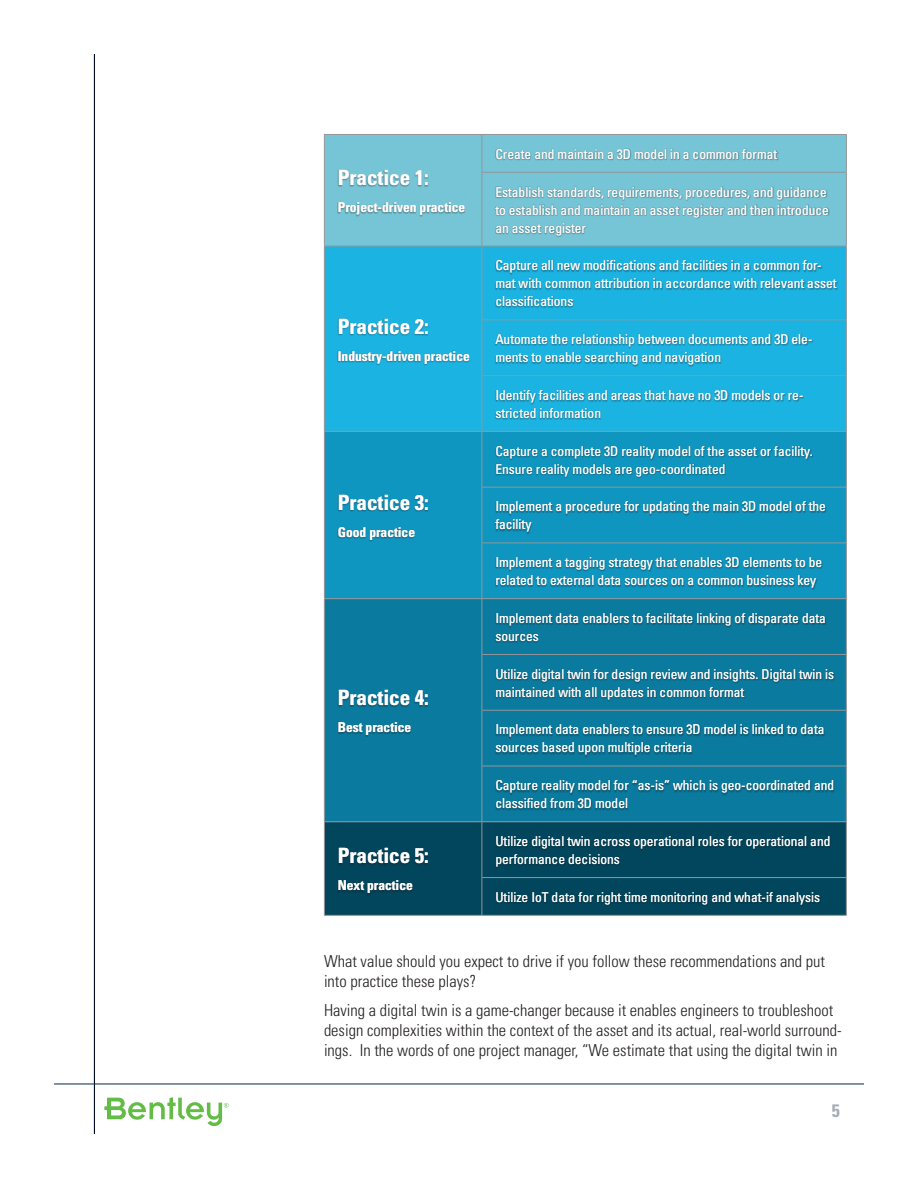
<style>
.page{position:relative;width:918px;height:1188px;background:#fff}
.page>*{position:absolute;margin:0;border:0;box-sizing:border-box;transform-origin:0 0}
.Body_Copy{font:700 condensed 21px "Univers";color:#fff}
.t1{font:700 condensed 18px "Univers";color:#a3adb5}
.Body_Copy-2{font:300 condensed 16.5px/19.8px "Univers";color:#231f20}
.Body_Copy-3{font:condensed 13.5px/18px "Univers";color:#fff}
.Body_Copy-4{font:700 condensed 13.5px "Univers";color:#fff}
</style>
<div class="page">
<hr style="left:94px;top:54px;width:1px;height:1080px;background:#000925">
<hr style="left:54px;top:1084px;width:810px;height:1px;background:#002b45">
<svg style="left:104px;top:1097px;width:125px;height:29px"></svg>
<div style="left:325px;top:135px;width:521px;height:111px;background:#76c5d6"></div>
<div style="left:325px;top:247px;width:521px;height:184px;background:#1bb3e1"></div>
<div style="left:325px;top:432px;width:521px;height:166px;background:#0e96c0"></div>
<div style="left:325px;top:599px;width:521px;height:222px;background:#0a7b9f"></div>
<svg style="left:325px;top:822px;width:521px;height:93px;background:#03475e"></svg>
<hr style="left:324px;top:134px;width:158px;height:1px;background:#949698">
<hr style="left:324px;top:135px;width:1px;height:37px;background:#949698">
<hr style="left:482px;top:134px;width:365px;height:1px;background:#949698">
<hr style="left:482px;top:135px;width:1px;height:37px;background:#949698">
<hr style="left:846px;top:135px;width:1px;height:37px;background:#949698">
<hr style="left:324px;top:172px;width:1px;height:74px;background:#949698">
<hr style="left:482px;top:172px;width:365px;height:1px;background:#949698">
<hr style="left:846px;top:173px;width:1px;height:73px;background:#949698">
<hr style="left:324px;top:246px;width:158px;height:1px;background:#949698">
<hr style="left:324px;top:246px;width:1px;height:74px;background:#949698">
<hr style="left:482px;top:246px;width:365px;height:1px;background:#949698">
<hr style="left:846px;top:246px;width:1px;height:73px;background:#949698">
<hr style="left:324px;top:320px;width:1px;height:56px;background:#949698">
<hr style="left:482px;top:319px;width:365px;height:1px;background:#949698">
<hr style="left:846px;top:320px;width:1px;height:55px;background:#949698">
<hr style="left:324px;top:376px;width:1px;height:55px;background:#949698">
<hr style="left:482px;top:375px;width:365px;height:1px;background:#949698">
<hr style="left:846px;top:376px;width:1px;height:55px;background:#949698">
<hr style="left:324px;top:431px;width:158px;height:1px;background:#949698">
<hr style="left:324px;top:432px;width:1px;height:55px;background:#949698">
<hr style="left:482px;top:431px;width:365px;height:1px;background:#949698">
<hr style="left:846px;top:432px;width:1px;height:55px;background:#949698">
<hr style="left:324px;top:487px;width:1px;height:56px;background:#949698">
<hr style="left:482px;top:487px;width:365px;height:1px;background:#949698">
<hr style="left:846px;top:488px;width:1px;height:55px;background:#949698">
<hr style="left:324px;top:543px;width:1px;height:55px;background:#949698">
<hr style="left:482px;top:543px;width:365px;height:1px;background:#949698">
<hr style="left:846px;top:543px;width:1px;height:55px;background:#949698">
<hr style="left:324px;top:598px;width:158px;height:1px;background:#949698">
<hr style="left:324px;top:599px;width:1px;height:55px;background:#949698">
<hr style="left:482px;top:598px;width:365px;height:1px;background:#949698">
<hr style="left:846px;top:599px;width:1px;height:55px;background:#949698">
<hr style="left:324px;top:654px;width:1px;height:56px;background:#949698">
<hr style="left:482px;top:654px;width:365px;height:1px;background:#949698">
<hr style="left:846px;top:655px;width:1px;height:55px;background:#949698">
<hr style="left:324px;top:710px;width:1px;height:56px;background:#949698">
<hr style="left:482px;top:710px;width:365px;height:1px;background:#949698">
<hr style="left:846px;top:711px;width:1px;height:55px;background:#949698">
<hr style="left:324px;top:766px;width:1px;height:55px;background:#949698">
<hr style="left:482px;top:766px;width:365px;height:1px;background:#949698">
<hr style="left:846px;top:766px;width:1px;height:55px;background:#949698">
<hr style="left:324px;top:821px;width:158px;height:1px;background:#949698">
<hr style="left:324px;top:822px;width:1px;height:56px;background:#949698">
<hr style="left:482px;top:821px;width:365px;height:1px;background:#949698">
<hr style="left:846px;top:822px;width:1px;height:55px;background:#949698">
<hr style="left:324px;top:878px;width:1px;height:37px;background:#949698">
<hr style="left:482px;top:877px;width:365px;height:1px;background:#949698">
<hr style="left:482px;top:878px;width:1px;height:37px;background:#949698">
<hr style="left:846px;top:878px;width:1px;height:37px;background:#949698">
<hr style="left:324px;top:915px;width:158px;height:1px;background:#949698">
<hr style="left:482px;top:915px;width:365px;height:1px;background:#949698">
<div style="left:337px;top:149px;width:501px;height:758px;background:#231f20;opacity:.3"></div>
<p class="Body_Copy" style="left:338px;top:165px;width:92px">Practice 1:</p>
<p class="Body_Copy-4" style="left:338px;top:199px;width:129px">Project-driven practice</p>
<p class="Body_Copy" style="left:338px;top:313px;width:92px">Practice 2:</p>
<p class="Body_Copy-4" style="left:338px;top:347px;width:133px">Industry-driven practice</p>
<p class="Body_Copy" style="left:338px;top:490px;width:92px">Practice 3:</p>
<p class="Body_Copy-4" style="left:338px;top:524px;width:79px">Good practice</p>
<p class="Body_Copy" style="left:338px;top:685px;width:92px">Practice 4:</p>
<p class="Body_Copy-4" style="left:338px;top:719px;width:75px">Best practice</p>
<p class="Body_Copy" style="left:338px;top:843px;width:92px">Practice 5:</p>
<p class="Body_Copy-4" style="left:338px;top:877px;width:77px">Next practice</p>
<p class="Body_Copy-3" style="left:495px;top:145px;width:283px">Create and maintain a 3D model in a common format</p>
<p class="Body_Copy-3" style="left:495px;top:183px;width:335px">Establish standards, requirements, procedures, and guidance to establish and maintain an asset register and then introduce an asset register</p>
<p class="Body_Copy-3" style="left:495px;top:256px;width:343px">Capture all new modifications and facilities in a common for&shy;mat with common attribution in accordance with relevant asset classifications</p>
<p class="Body_Copy-3" style="left:495px;top:330px;width:319px">Automate the relationship between documents and 3D ele&shy;ments to enable searching and navigation</p>
<p class="Body_Copy-3" style="left:495px;top:386px;width:310px">Identify facilities and areas that have no 3D models or re&shy;stricted information</p>
<p class="Body_Copy-3" style="left:495px;top:442px;width:319px">Capture a complete 3D reality model of the asset or facility.<br>Ensure reality models are geo-coordinated</p>
<p class="Body_Copy-3" style="left:495px;top:497px;width:332px">Implement a procedure for updating the main 3D model of the facility</p>
<p class="Body_Copy-3" style="left:495px;top:553px;width:328px">Implement a tagging strategy that enables 3D elements to be related to external data sources on a common business key</p>
<p class="Body_Copy-3" style="left:495px;top:609px;width:332px">Implement data enablers to facilitate linking of disparate data sources</p>
<p class="Body_Copy-3" style="left:495px;top:665px;width:340px">Utilize digital twin for design review and insights. Digital twin is maintained with all updates in common format</p>
<p class="Body_Copy-3" style="left:495px;top:721px;width:331px">Implement data enablers to ensure 3D model is linked to data sources based upon multiple criteria</p>
<p class="Body_Copy-3" style="left:495px;top:776px;width:340px">Capture reality model for “as-is” which is geo-coordinated and classified from 3D model</p>
<p class="Body_Copy-3" style="left:495px;top:832px;width:337px">Utilize digital twin across operational roles for operational and performance decisions</p>
<p class="Body_Copy-3" style="left:495px;top:888px;width:326px">Utilize IoT data for right time monitoring and what-if analysis</p>
<p class="Body_Copy-2" style="left:324px;top:952px;width:503px">What value should you expect to drive if you follow these recommendations and put into practice these plays?</p>
<p class="Body_Copy-2" style="left:324px;top:1000px;width:519px">Having a digital twin is a game-changer because it enables engineers to troubleshoot design complexities within the context of the asset and its actual, real-world surround&shy;ings. In the words of one project manager, “We estimate that using the digital twin in</p>
<h2 class="t1" style="left:832px;top:1099px;width:9px">5</h2>
</div>
